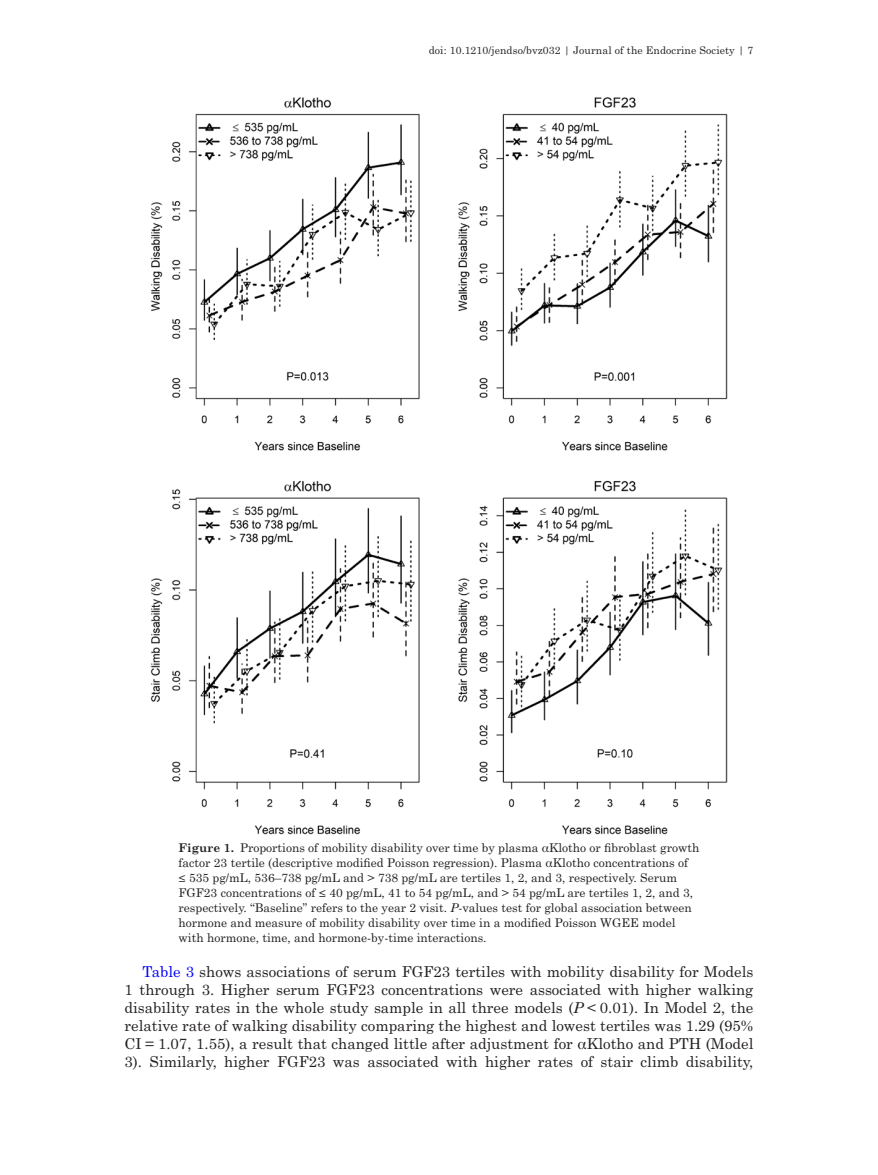
<style>
.page{position:relative;width:878px;height:1175px;background:#fff}
.page>*{position:absolute;margin:0;border:0;box-sizing:border-box;transform-origin:0 0}
.t1{font:15px/18px "Century Schoolbook Std";color:#231f20;text-align:justify}
.t2{font:12px/15px "Century Schoolbook Std";color:#231f20}
.t3{font:10.5px "Century Schoolbook Std";letter-spacing:.01em;color:#231f20}
.s1{font-weight:700}
.s2{font-family:"Gandhari Unicode"}
.s3{font-style:italic}
.s4{color:#00f}
</style>
<div class="page">
<img style="left:151px;top:97px;width:576px;height:737px">
<p class="t3" style="left:429px;top:44px;width:326px">doi: 10.1210/jendso/bvz032 | Journal of the Endocrine Society | 7</p>
<p class="t2" style="left:178px;top:840px;width:522px"><span class="s1">Figure 1.</span> Proportions of mobility disability over time by plasma <span class="s2">α</span>Klotho or fibroblast growth factor 23 tertile (descriptive modified Poisson regression). Plasma <span class="s2">α</span>Klotho concentrations of<br>≤ 535 pg/mL, 536–738 pg/mL and &gt; 738 pg/mL are tertiles 1, 2, and 3, respectively. Serum FGF23 concentrations of ≤ 40 pg/mL, 41 to 54 pg/mL, and &gt; 54 pg/mL are tertiles 1, 2, and 3, respectively. “Baseline” refers to the year 2 visit. <span class="s3">P</span>-values test for global association between hormone and measure of mobility disability over time in a modified Poisson WGEE model with hormone, time, and hormone-by-time interactions.</p>
<p class="t1" style="left:124px;top:961px;width:630px;text-indent:18px"><span class="s4">Table 3</span> shows associations of serum FGF23 tertiles with mobility disability for Models 1 through 3. Higher serum FGF23 concentrations were associated with higher walking disability rates in the whole study sample in all three models (<span class="s3">P</span> &lt; 0.01). In Model 2, the relative rate of walking disability comparing the highest and lowest tertiles was 1.29 (95% CI = 1.07, 1.55), a result that changed little after adjustment for <span class="s2">α</span>Klotho and PTH (Model 3). Similarly, higher FGF23 was associated with higher rates of stair climb disability,</p>
</div>
